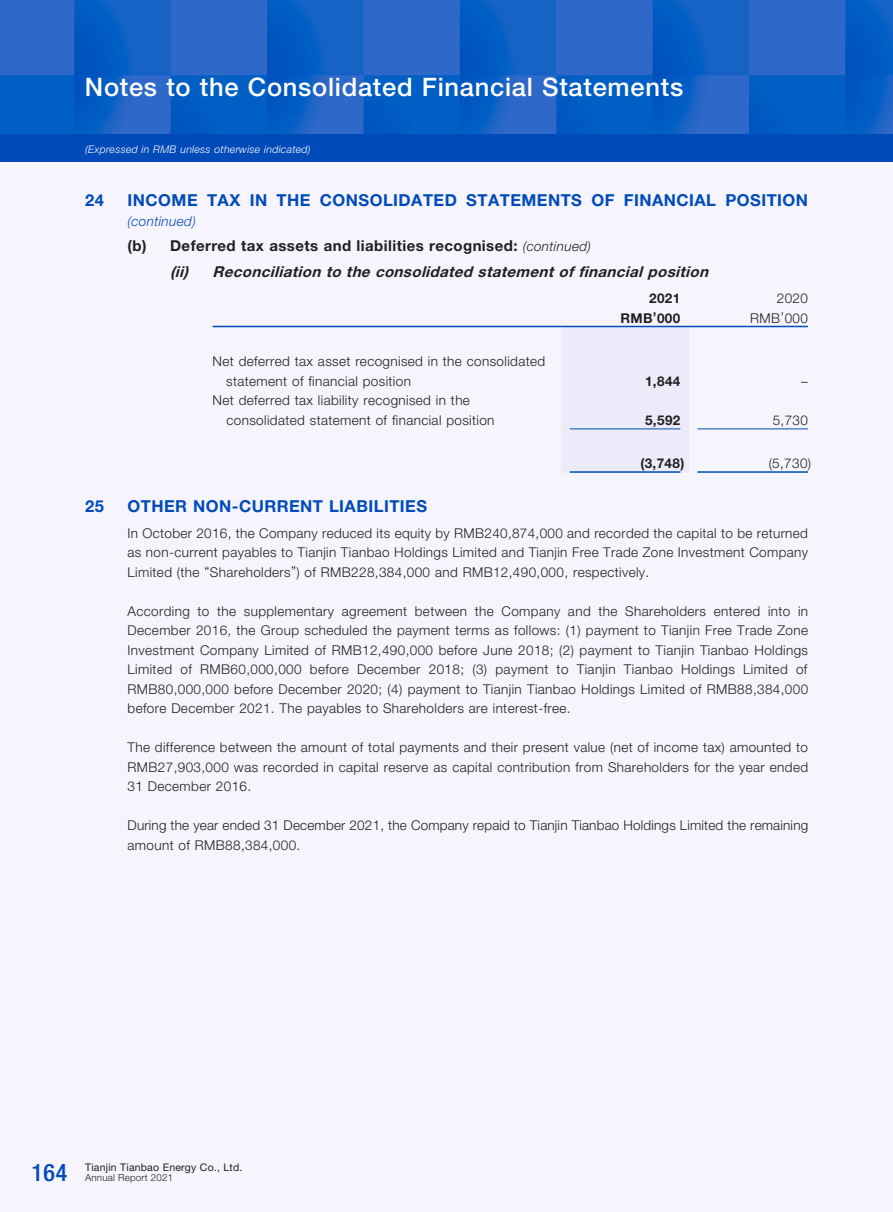
<style>
.page{position:relative;width:893px;height:1212px;background:#fff}
.page>*{position:absolute;margin:0;border:0;box-sizing:border-box;transform-origin:0 0}
.t1{font:500 25.5px "Helvetica Neue LT Std";letter-spacing:.03em;color:#fff}
.t2{font:500 condensed 24px "Helvetica Neue LT Std";color:#004aba}
.t3{font:700 16.5px "Helvetica Neue LT Std";letter-spacing:.03em;color:#004aba}
.t4{font:700 15px/26px "Helvetica Neue LT Std";letter-spacing:.03em;color:#231f20}
.t5{font:italic 700 15px "Helvetica Neue LT Std";color:#231f20}
.t6{font:300 13.5px/19.5px "Helvetica Neue LT Std";letter-spacing:.03em;color:#231f20}
.t7{font:700 13.5px "Helvetica Neue LT Std";letter-spacing:.03em;color:#231f20}
.t8{font:italic 300 13.5px "Helvetica Neue LT Std";letter-spacing:.03em;color:#004aba}
.t9{font:italic 300 10.5px "Helvetica Neue LT Std";letter-spacing:.03em;color:#fff}
.t10{font:10.5px "Helvetica Neue LT Std";letter-spacing:.02em;color:#231f20}
.t11{font:300 9.75px "Helvetica Neue LT Std";letter-spacing:.02em;color:#231f20}
.s1{font-weight:300;font-style:italic;font-size:13.5px}
.s2{font-style:italic}
</style>
<div class="page">
<img style="left:0;top:0;width:893px;height:134px">
<div style="left:0;top:134px;width:893px;height:28px;background:#004aba"></div>
<div style="left:0;top:162px;width:893px;height:1050px;background:#f6f4fc"></div>
<div style="left:561px;top:327px;width:128px;height:146px;background:#ebebf9"></div>
<hr style="left:213px;top:326px;width:348px;height:1px;background:#004aba">
<hr style="left:561px;top:326px;width:128px;height:1px;background:#004aba">
<hr style="left:689px;top:326px;width:119px;height:1px;background:#004aba">
<hr style="left:570px;top:428px;width:110px;height:1px;background:#004aba">
<hr style="left:697px;top:428px;width:111px;height:1px;background:#004aba">
<hr style="left:570px;top:471px;width:110px;height:2px;background:#004aba">
<hr style="left:697px;top:471px;width:111px;height:2px;background:#004aba">
<h1 class="t1" style="left:85px;top:72px;width:600px">Notes to the Consolidated Financial Statements</h1>
<p class="t9" style="left:85px;top:143px;width:227px">(Expressed in RMB unless otherwise indicated)</p>
<p class="t3" style="left:85px;top:190px;width:20px">24</p>
<p class="t3" style="left:128px;top:190px;width:682px">INCOME TAX IN THE CONSOLIDATED STATEMENTS OF FINANCIAL POSITION</p>
<p class="t8" style="left:128px;top:213px;width:70px">(continued)</p>
<p class="t4" style="left:170px;top:233px;width:422px;text-indent:-43px">(b) Deferred tax assets and liabilities recognised: <span class="s1">(continued) </span><span class="s2">(ii)</span></p>
<p class="t5" style="left:213px;top:263px;width:502px">Reconciliation to the consolidated statementoffinancialposition</p>
<p class="t7" style="left:649px;top:290px;width:33px">2021</p>
<p class="t6" style="left:777px;top:288px;width:33px">2020</p>
<p class="t7" style="left:620px;top:310px;width:62px">RMB’000</p>
<p class="t6" style="left:750px;top:308px;width:59px">RMB’000</p>
<p class="t6" style="left:226px;top:351px;width:321px;text-indent:-14px">Net deferred tax asset recognised in the consolidated statement of financial position</p>
<p class="t7" style="left:645px;top:373px;width:37px">1,844</p>
<p class="t6" style="left:801px;top:371px;width:8px">–</p>
<p class="t6" style="left:226px;top:390px;width:270px;text-indent:-14px">Net deferred tax liability recognised in the consolidated statement of financial position</p>
<p class="t7" style="left:645px;top:412px;width:37px">5,592</p>
<p class="t6" style="left:773px;top:410px;width:37px">5,730</p>
<p class="t7" style="left:640px;top:455px;width:46px">(3,748)</p>
<p class="t6" style="left:769px;top:453px;width:44px">(5,730)</p>
<p class="t3" style="left:85px;top:496px;width:20px">25</p>
<p class="t3" style="left:128px;top:496px;width:301px">OTHER NON-CURRENT LIABILITIES</p>
<p class="t6" style="left:128px;top:523px;width:682px;text-align:justify">In October 2016, the Company reduced its equity by RMB240,874,000 and recorded the capital to be returned as non-current payables to Tianjin Tianbao Holdings Limited and Tianjin Free Trade Zone Investment Company Limited (the “Shareholders”) of RMB228,384,000 and RMB12,490,000, respectively.</p>
<p class="t6" style="left:128px;top:601px;width:682px;text-align:justify">According to the supplementary agreement between the Company and the Shareholders entered into in December 2016, the Group scheduled the payment terms as follows: (1) payment to Tianjin Free Trade Zone Investment Company Limited of RMB12,490,000 before June 2018; (2) payment to Tianjin Tianbao Holdings Limited of RMB60,000,000 before December 2018; (3) payment to Tianjin Tianbao Holdings Limited of RMB80,000,000 before December 2020; (4) payment to Tianjin Tianbao Holdings Limited of RMB88,384,000 before December 2021. The payables to Shareholders are interest-free.</p>
<p class="t6" style="left:128px;top:737px;width:682px;text-align:justify">The difference between the amount of total payments and their present value (net of income tax) amounted to RMB27,903,000 was recorded in capital reserve as capital contribution from Shareholders for the year ended 31 December 2016.</p>
<p class="t6" style="left:128px;top:815px;width:682px">During the year ended 31 December 2021, the Company repaid to Tianjin Tianbao Holdings Limited the remaining amount of RMB88,384,000.</p>
<h2 class="t2" style="left:31px;top:1158px;width:37px">164</h2>
<p class="t10" style="left:85px;top:1161px;width:159px">Tianjin Tianbao Energy Co., Ltd.</p>
<p class="t11" style="left:85px;top:1172px;width:89px">Annual Report 2021</p>
</div>
